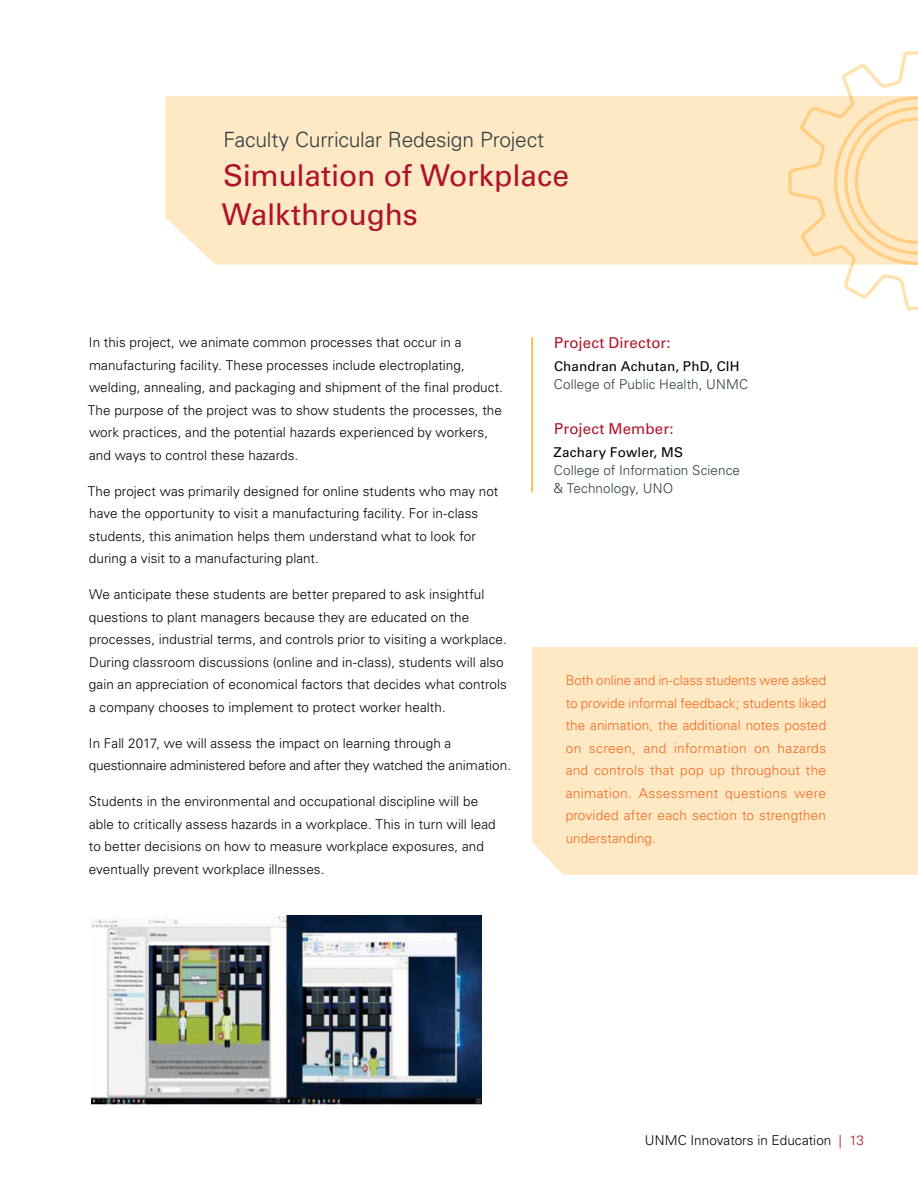
<style>
.page{position:relative;width:918px;height:1188px;background:#fff}
.page>*{position:absolute;margin:0;border:0;box-sizing:border-box;transform-origin:0 0}
.t1{font:30px/39px "Univers LT Std";letter-spacing:-.01em;color:#ae132a}
.t2{font:300 21px "Univers LT Std";letter-spacing:-.01em;color:#303c42}
.t3{font:15px "Univers LT Std";letter-spacing:.01em;color:#ae132a}
.t4{font:300 13.5px/22.5px "Univers LT Std";letter-spacing:.005em;color:#000}
.t5{font:300 13.5px/22.5px "Univers LT Std";letter-spacing:.01em;color:#f26722;text-align:justify}
.t6{font:300 13.5px/18px "Univers LT Std";letter-spacing:.005em;color:#303c42}
.t7{font:13.5px "Univers LT Std";letter-spacing:.01em;color:#000}
.s1{color:#ae132a}
</style>
<div class="page">
<div style="left:165px;top:96px;width:622px;height:169px;background:#ffe9c4"></div>
<svg style="left:787px;top:51px;width:131px;height:260px"></svg>
<div style="left:532px;top:647px;width:386px;height:228px;background:#ffe9c4"></div>
<img style="left:91px;top:915px;width:391px;height:189px">
<hr style="left:531px;top:338px;width:2px;height:155px;background:#fdb714">
<h2 class="t2" style="left:223px;top:127px;width:322px">Faculty Curricular Redesign Project</h2>
<h1 class="t1" style="left:222px;top:156px;width:349px">Simulation of Workplace<br>Walkthroughs</h1>
<p class="t4" style="left:88px;top:331px;width:417px">In this project, we animate common processes that occur in a manufacturing facility. These processes include electroplating, welding, annealing, and packaging and shipment of the final product.<br>The purpose of the project was to show students the processes, the work practices, and the potential hazards experienced by workers, and ways to control these hazards.</p>
<p class="t4" style="left:88px;top:480px;width:412px">The project was primarily designed for online students who may not have the opportunity to visit a manufacturing facility. For in-class students, this animation helps them understand what to look for during a visit to a manufacturing plant.</p>
<p class="t4" style="left:89px;top:583px;width:420px">We anticipate these students are better prepared to ask insightful questions to plant managers because they are educated on the processes, industrial terms, and controls prior to visiting a workplace.<br>During classroom discussions (online and in-class), students will also gain an appreciation of economical factors that decides what controls a company chooses to implement to protect worker health.</p>
<p class="t4" style="left:89px;top:732px;width:424px">In Fall 2017, we will assess the impact on learning through a questionnaire administered before and after they watched the animation.</p>
<p class="t4" style="left:89px;top:790px;width:409px">Students in the environmental and occupational discipline will be able to critically assess hazards in a workplace. This in turn will lead to better decisions on how to measure workplace exposures, and eventually prevent workplace illnesses.</p>
<p class="t3" style="left:554px;top:334px;width:118px">Project Director:</p>
<p class="t7" style="left:554px;top:358px;width:187px">Chandran Achutan, PhD, CIH</p>
<p class="t6" style="left:554px;top:375px;width:196px">College of Public Health, UNMC</p>
<p class="t3" style="left:554px;top:420px;width:121px">Project Member:</p>
<p class="t7" style="left:553px;top:444px;width:131px">Zachary Fowler, MS</p>
<p class="t6" style="left:553px;top:461px;width:188px">College of Information Science &amp; Technology, UNO</p>
<p class="t5" style="left:566px;top:669px;width:262px">Both online and in-class students were asked to provide informal feedback; students liked the animation, the additional notes posted on screen, and information on hazards and controls that pop up throughout the animation. Assessment questions were provided after each section to strengthen understanding.</p>
<p class="t4" style="left:645px;top:1128px;width:221px">UNMC Innovators in Education <span class="s1">| 13</span></p>
</div>
